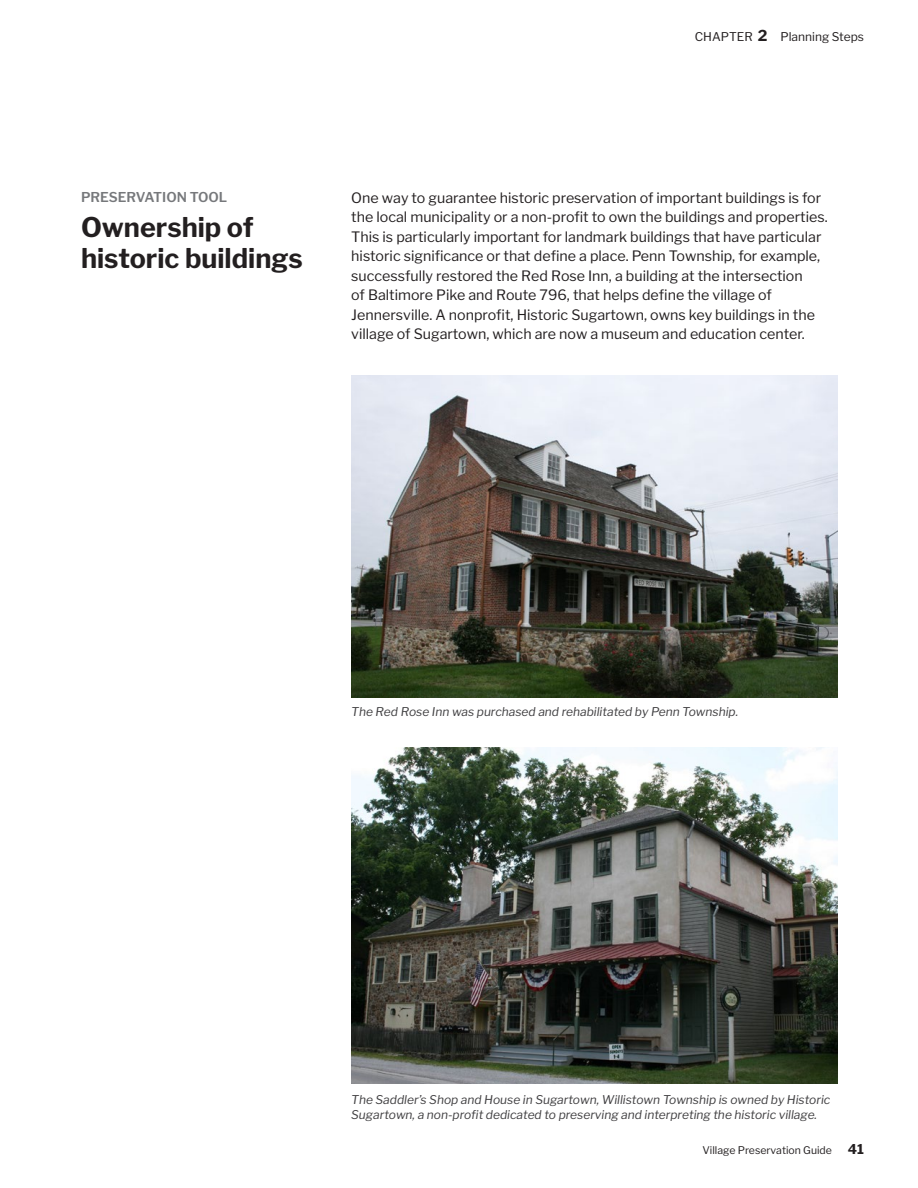
<style>
.page{position:relative;width:918px;height:1188px;background:#fff}
.page>*{position:absolute;margin:0;border:0;box-sizing:border-box;transform-origin:0 0}
.Header_2{font:700 27px/31.5px "Libre Franklin";color:#231f20}
.Body_text{font:14.25px/19.5px "Libre Franklin";color:#231f20}
.Planning_Tool{font:600 13.5px "Libre Franklin";color:#76787b}
.DG-_Captions{font:italic 12px/15px "Libre Franklin";color:#403f41}
.t1{font:12px "Libre Franklin";color:#231f20}
.t2{font:10.5px "Libre Franklin";color:#231f20}
.s1{font-weight:700;font-size:15px}
.s2{font-weight:700;font-size:13.5px}
</style>
<div class="page">
<img style="left:351px;top:375px;width:486px;height:322px">
<img style="left:351px;top:748px;width:486px;height:335px">
<p class="t1" style="left:695px;top:30px;width:171px">CHAPTER <span class="s1">2</span> Planning Steps</p>
<p class="Planning_Tool" style="left:81px;top:189px;width:148px">PRESERVATION TOOL</p>
<p class="Header_2" style="left:81px;top:211px;width:223px">Ownership of historic buildings</p>
<p class="Body_text" style="left:351px;top:188px;width:478px">One way to guarantee historic preservation of important buildings is for the local municipality or a non-profit to own the buildings and properties.<br>This is particularly important for landmark buildings that have particular historic significance or that define a place. Penn Township, for example, successfully restored the Red Rose Inn, a building at the intersection<br>of Baltimore Pike and Route 796, that helps define the village of Jennersville. A nonprofit, Historic Sugartown, owns key buildings in the village of Sugartown, which are now a museum and education center.</p>
<p class="DG-_Captions" style="left:351px;top:704px;width:388px">The Red Rose Inn was purchased and rehabilitated by Penn Township.</p>
<p class="DG-_Captions" style="left:351px;top:1092px;width:481px">The Saddler’s Shop and House in Sugartown, Willistown Township is owned by Historic<br>Sugartown, a non-profit dedicated to preserving and interpreting the historic village.</p>
<p class="t2" style="left:703px;top:1144px;width:163px">Village Preservation Guide <span class="s2">41</span></p>
</div>
